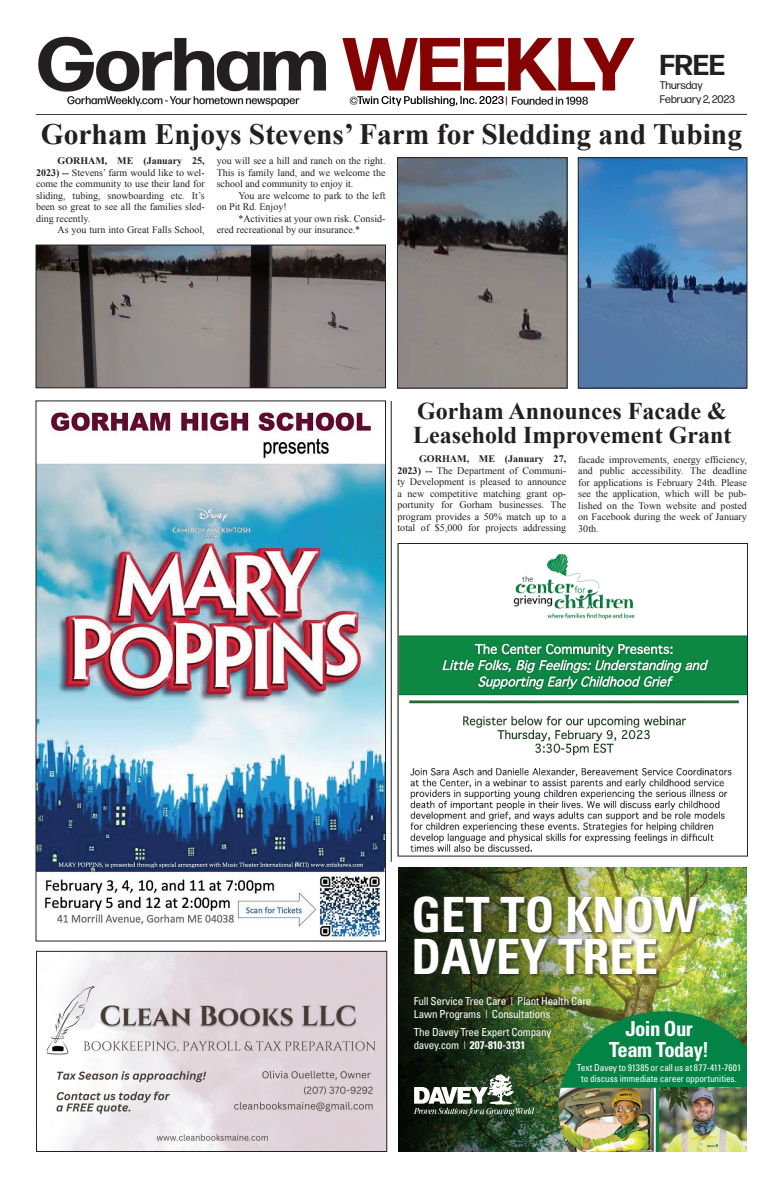
<style>
.page{position:relative;width:783px;height:1188px;background:#fff}
.page>*{position:absolute;margin:0;border:0;box-sizing:border-box;transform-origin:0 0}
.t1{font:700 condensed 48.6px/42.2px "Univers";color:#fff}
.t2{font:700 29.5px "Times New Roman";color:#231f20}
.t3{font:700 28.8px "Forma DJR Deck";color:#231f20}
.t4{font:700 24px/24px "Times New Roman";color:#231f20}
.t5{font:700 condensed 20.8px/20.8px "Univers";letter-spacing:-.03em;color:#fff;text-align:center}
.t6{font:condensed 11.1px/13.1px "Univers";letter-spacing:-.025em;color:#fff}
.t7{font:11px/14px "Forma DJR Deck";color:#231f20}
.t8{font:10px/11.5px "Times New Roman";color:#231f20;text-align:justify}
.t9{font:condensed 9.4px/11.3px "Univers";letter-spacing:-.015em;color:#fff;text-align:center}
.s1{font-weight:700}
.s2{font-weight:300}
</style>
<div class="page">
<hr style="left:36px;top:114px;width:711px;height:1px;background:#231f20">
<img style="left:38px;top:36px;width:597px;height:71px">
<img style="left:632px;top:867px;width:115px;height:144px">
<img style="left:398px;top:867px;width:234px;height:285px">
<svg style="left:414px;top:1074px;width:120px;height:42px"></svg>
<div style="left:413px;top:895px;width:290px;height:84px;background:#231f20;opacity:.75"></div>
<svg style="left:558px;top:1011px;width:189px;height:141px;background:#1a8442"></svg>
<img style="left:558px;top:1088px;width:98px;height:64px">
<img style="left:659px;top:1088px;width:88px;height:64px">
<img style="left:46px;top:953px;width:339px;height:197px">
<div style="left:36px;top:951px;width:351px;height:201px;border:1px solid #231f20"></div>
<img style="left:38px;top:247px;width:346px;height:139px">
<div style="left:36px;top:245px;width:350px;height:143px;border:1px solid #231f20"></div>
<img style="left:399px;top:159px;width:166px;height:227px">
<div style="left:397px;top:157px;width:170px;height:231px;border:1px solid #231f20"></div>
<img style="left:580px;top:159px;width:165px;height:227px">
<div style="left:578px;top:157px;width:169px;height:231px;border:1px solid #231f20"></div>
<img style="left:400px;top:553px;width:346px;height:299px">
<div style="left:398px;top:543px;width:350px;height:314px;border:1px solid #231f20"></div>
<img style="left:38px;top:407px;width:346px;height:532px">
<hr style="left:391px;top:401px;width:1px;height:461px;background:#231f20">
<h3 class="t3" style="left:660px;top:47px;width:67px">FREE</h3>
<p class="t7" style="left:660px;top:78px;width:76px">Thursday<br>February 2, 2023</p>
<h2 class="t2" style="left:41px;top:114px;width:703px">Gorham Enjoys Stevens’ Farm for Sledding and Tubing</h2>
<p class="t8" style="left:36px;top:155px;width:170px;text-indent:22px"><span class="s1">GORHAM, ME (January 25, 2023) --</span> Stevens’ farm would like to wel&shy;come the community to use their land for sliding, tubing, snowboarding etc. It’s been so great to see all the families sled&shy;ding recently.</p>
<p class="t8" style="left:58px;top:224px;width:149px">As you turn into Great Falls School,</p>
<p class="t8" style="left:217px;top:155px;width:170px">you will see a hill and ranch on the right.<br>This is family land, and we welcome the school and community to enjoy it.</p>
<p class="t8" style="left:217px;top:190px;width:170px;text-indent:22px">You are welcome to park to the left on Pit Rd. Enjoy!</p>
<p class="t8" style="left:217px;top:213px;width:170px;text-indent:22px">*Activities at your own risk. Consid&shy;ered recreational by our insurance.*</p>
<h3 class="t4" style="left:413px;top:399px;width:320px">Gorham Announces Facade &amp;<br>Leasehold Improvement Grant</h3>
<p class="t8" style="left:397px;top:453px;width:170px;text-indent:22px"><span class="s1">GORHAM, ME (January 27, 2023) --</span> The Department of Communi&shy;ty Development is pleased to announce a new competitive matching grant op&shy;portunity for Gorham businesses. The program provides a 50% match up to a total of $5,000 for projects addressing</p>
<p class="t8" style="left:578px;top:453px;width:170px">facade improvements, energy efficiency, and public accessibility. The deadline for applications is February 24th. Please see the application, which will be pub&shy;lished on the Town website and posted on Facebook during the week of January 30th.</p>
<h1 class="t1" style="left:411px;top:892px;width:288px">GET TO KNOW<br>DAVEY TREE</h1>
<p class="t6" style="left:414px;top:994px;width:179px">Full Service Tree Care | Plant Health Care<br>Lawn Programs | Consultations</p>
<p class="t6" style="left:414px;top:1025px;width:139px">The Davey Tree Expert Company davey.com <span class="s2">|</span> <span class="s1">207-810-3131</span></p>
<h3 class="t5" style="left:609px;top:1018px;width:101px">Join Our<br>Team Today!</h3>
<p class="t9" style="left:577px;top:1061px;width:166px">Text Davey to 91385 or call us at 877-411-7601 to discuss immediate career opportunities.</p>
</div>
